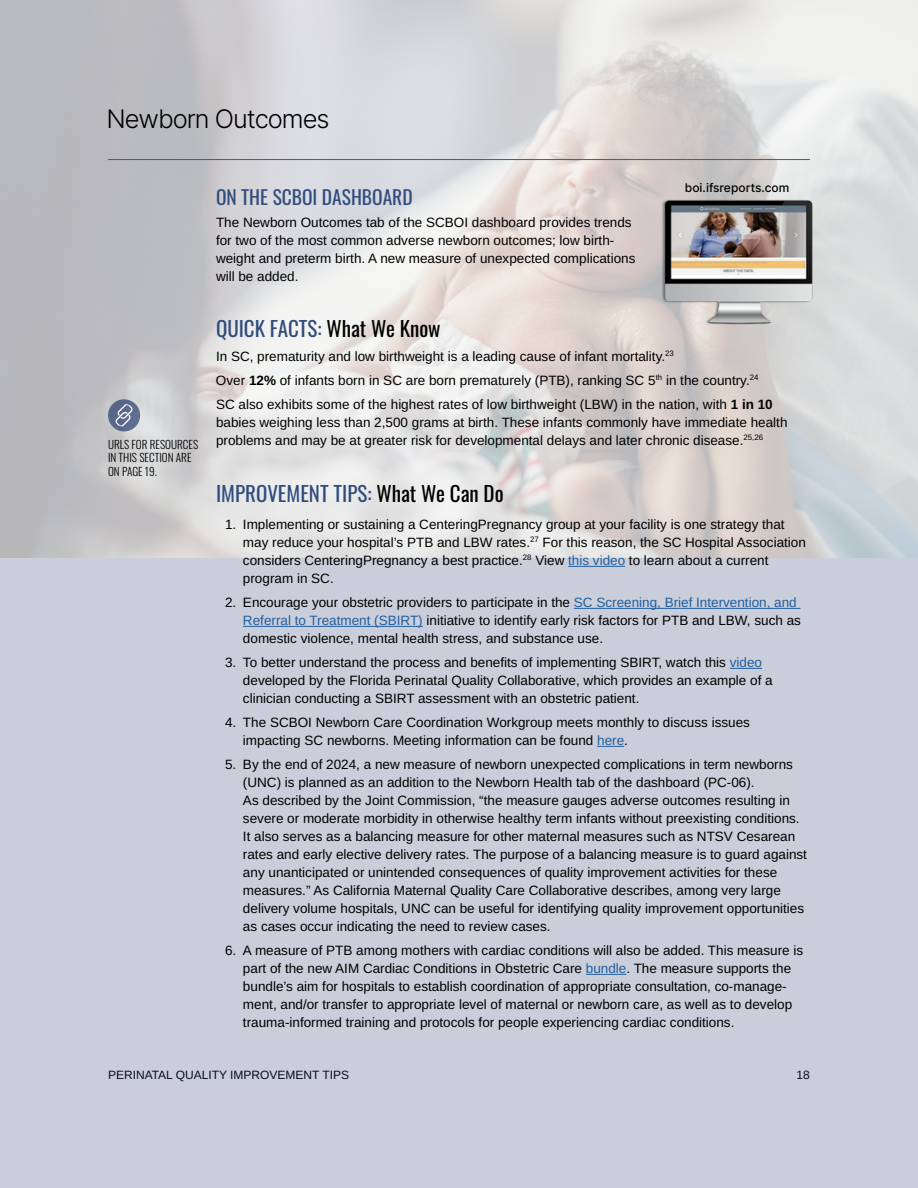
<style>
.page{position:relative;width:918px;height:1188px;background:#fff}
.page>*{position:absolute;margin:0;border:0;box-sizing:border-box;transform-origin:0 0}
.t1{font:300 25.5px "Inter";letter-spacing:-.04em;color:#000}
.t2{font:21px "Oswald";color:#314d7d}
.t3{font:19.5px "Oswald";color:#314d7d}
.t4{font:13.5px/18px "Arimo";color:#000}
.t5{font:12px "Arimo";color:#000}
.t6{font:500 12px "Inter";color:#000}
.t7{font:300 11.25px/13.5px "Oswald";color:#000}
.s1{color:#000}
.s2{font-weight:700}
.s3{color:#215e9e}
</style>
<div class="page">
<div style="left:0;top:559px;width:918px;height:629px;background:#c9ceda"></div>
<hr style="left:568px;top:566px;width:57px;height:1px;background:#215e9e">
<hr style="left:574px;top:608px;width:227px;height:1px;background:#215e9e">
<hr style="left:243px;top:626px;width:180px;height:1px;background:#215e9e">
<hr style="left:730px;top:668px;width:32px;height:1px;background:#215e9e">
<svg style="left:597px;top:746px;width:27px;height:1px"></svg>
<hr style="left:586px;top:974px;width:40px;height:1px;background:#215e9e">
<img style="left:658px;top:192px;width:158px;height:138px">
<hr style="left:108px;top:159px;width:702px;height:1px;background:#58595b">
<svg style="left:108px;top:399px;width:32px;height:32px"></svg>
<svg style="left:116px;top:404px;width:17px;height:23px"></svg>
<h1 class="t1" style="left:106px;top:101px;width:225px">Newborn Outcomes</h1>
<p class="t7" style="left:108px;top:436px;width:92px">URLS FOR RESOURCES<br>IN THIS SECTION ARE<br>ON PAGE 19.</p>
<p class="t6" style="left:685px;top:179px;width:106px">boi.ifsreports.com</p>
<h3 class="t3" style="left:216px;top:180px;width:198px">ON THE SCBOI DASHBOARD</h3>
<p class="t4" style="left:216px;top:214px;width:421px">The Newborn Outcomes tab of the SCBOI dashboard provides trends for two of the most common adverse newborn outcomes; low birth&shy;weight and preterm birth. A new measure of unexpected complications will be added.</p>
<h2 class="t2" style="left:216px;top:310px;width:226px">QUICK FACTS: <span class="s1">What We Know</span></h2>
<p class="t4" style="left:216px;top:345px;width:558px;line-height:24px">In SC, prematurity and low birthweight is a leading cause of infant mortality.<sup>23<br></sup>Over <span class="s2">12%</span> of infants born in SC are born prematurely (PTB), ranking SC 5<sup>th</sup> in the country.<sup>24<br></sup>SC also exhibits some of the highest rates of low birthweight (LBW) in the nation, with <span class="s2">1 in 10</span></p>
<p class="t4" style="left:216px;top:414px;width:573px">babies weighing less than 2,500 grams at birth. These infants commonly have immediate health problems and may be at greater risk for developmental delays and later chronic disease.<sup>25,26</sup></p>
<h2 class="t2" style="left:216px;top:475px;width:289px">IMPROVEMENT TIPS: <span class="s1">What We Can Do</span></h2>
<p class="t4" style="left:243px;top:516px;width:565px;text-indent:-18px">1. Implementing or sustaining a CenteringPregnancy group at your facility is one strategy that may reduce your hospital’s PTB and LBW rates.<sup>27</sup> For this reason, the SC Hospital Association considers CenteringPregnancy a best practice.<sup>28</sup> View <span class="s3">this video</span> to learn about a current program in SC.</p>
<p class="t4" style="left:243px;top:594px;width:559px;text-indent:-18px">2. Encourage your obstetric providers to participate in the <span class="s3">SC Screening, Brief Intervention, and<br>Referral to Treatment (SBIRT)</span> initiative to identify early risk factors for PTB and LBW, such as domestic violence, mental health stress, and substance use.</p>
<p class="t4" style="left:243px;top:654px;width:531px;text-indent:-18px">3. To better understand the process and benefits of implementing SBIRT, watch this <span class="s3">video </span>developed by the Florida Perinatal Quality Collaborative, which provides an example of a clinician conducting a SBIRT assessment with an obstetric patient.</p>
<p class="t4" style="left:243px;top:714px;width:508px;text-indent:-18px">4. The SCBOI Newborn Care Coordination Workgroup meets monthly to discuss issues impacting SC newborns. Meeting information can be found <span class="s3">here</span>.</p>
<p class="t4" style="left:243px;top:756px;width:566px;text-indent:-18px">5. By the end of 2024, a new measure of newborn unexpected complications in term newborns (UNC) is planned as an addition to the Newborn Health tab of the dashboard (PC-06).<br>As described by the Joint Commission, “the measure gauges adverse outcomes resulting in severe or moderate morbidity in otherwise healthy term infants without preexisting conditions.<br>It also serves as a balancing measure for other maternal measures such as NTSV Cesarean rates and early elective delivery rates. The purpose of a balancing measure is to guard against any unanticipated or unintended consequences of quality improvement activities for these measures.” As California Maternal Quality Care Collaborative describes, among very large delivery volume hospitals, UNC can be useful for identifying quality improvement opportunities as cases occur indicating the need to review cases.</p>
<p class="t4" style="left:243px;top:941px;width:562px;text-indent:-18px">6. A measure of PTB among mothers with cardiac conditions will also be added. This measure is part of the new AIM Cardiac Conditions in Obstetric Care <span class="s3">bundle</span>. The measure supports the bundle’s aim for hospitals to establish coordination of appropriate consultation, co-manage&shy;ment, and/or transfer to appropriate level of maternal or newborn care, as well as to develop trauma-informed training and protocols for people experiencing cardiac conditions.</p>
<p class="t5" style="left:108px;top:1066px;width:243px">PERINATAL QUALITY IMPROVEMENT TIPS</p>
<p class="t5" style="left:797px;top:1066px;width:15px">18</p>
</div>
